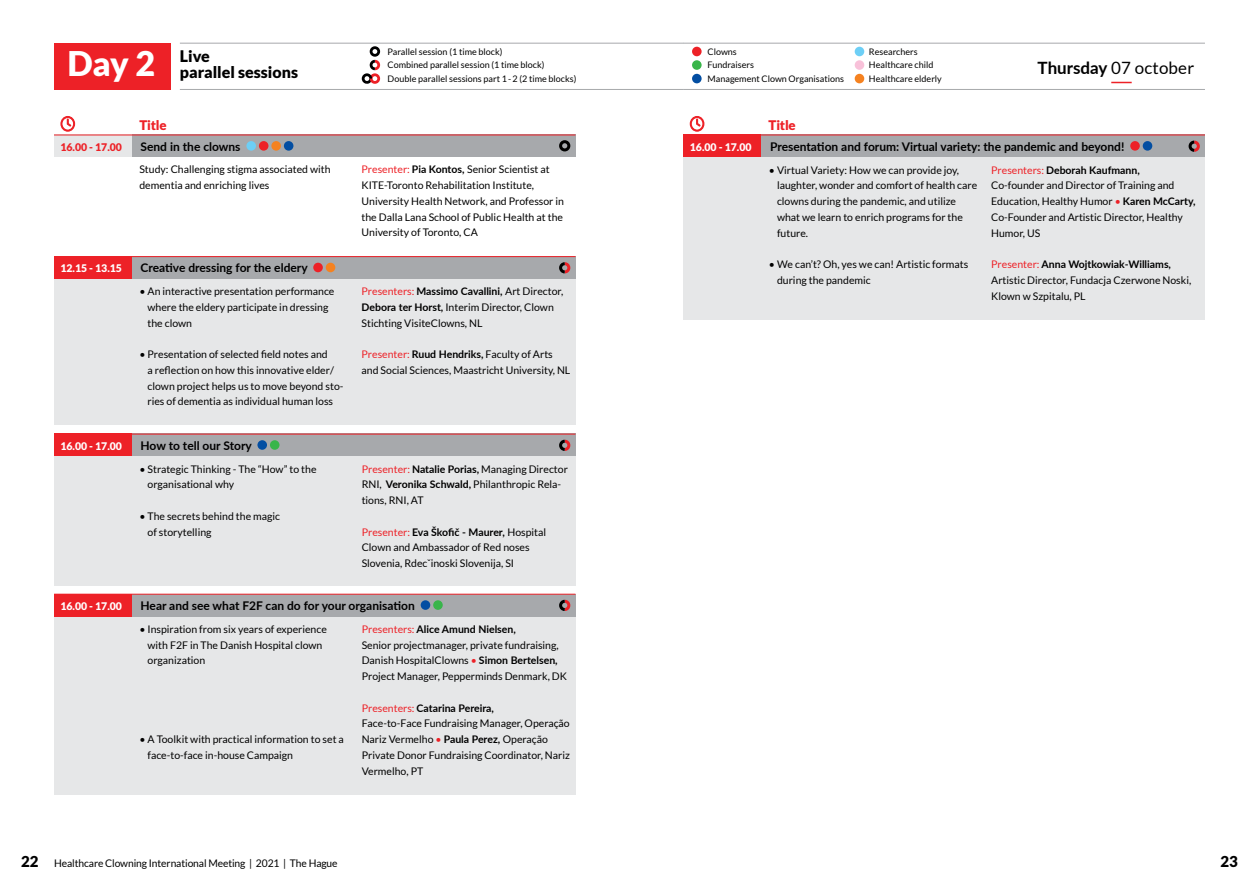
<style>
.page{position:relative;width:1259px;height:893px;background:#fff}
.page>*{position:absolute;margin:0;border:0;box-sizing:border-box;transform-origin:0 0}
.t1{font:900 33.9px "Lato";color:#fff}
.t2{font:16.95px "Lato";letter-spacing:.01em;color:#000}
.t3{font:900 15.9px/16.5px "Lato";color:#000}
.t4{font:900 15px "Lato";color:#000}
.t5{font:900 13.2px "Lato";letter-spacing:-.015em;color:#ed2127}
.t6{font:700 12px "Lato";color:#000}
.t7{font:10.5px/15.8px "Lato";color:#000}
.t8{font:900 10.5px "Lato";color:#fff}
.t9{font:900 10.5px "Lato";color:#ed2127}
.t10{font:9px/13.5px "Lato";color:#000}
.s1{font-weight:700}
.s2{color:#ed2127}
.s3{font-weight:900;font-size:15px}
</style>
<div class="page">
<hr style="left:683px;top:43px;width:522px;height:1px;background:#a7a9ac">
<hr style="left:180px;top:43px;width:504px;height:1px;background:#a7a9ac">
<div style="left:370px;top:46px;width:10px;height:11px;border:3px solid #000;border-radius:50%"></div>
<div style="left:692px;top:47px;width:9px;height:9px;background:#ed2127;border-radius:50%"></div>
<div style="left:854px;top:47px;width:10px;height:9px;background:#6dcff6;border-radius:50%"></div>
<div style="left:692px;top:60px;width:9px;height:10px;background:#39b54a;border-radius:50%"></div>
<div style="left:854px;top:60px;width:10px;height:10px;background:#f8c1d9;border-radius:50%"></div>
<svg style="left:361px;top:59px;width:20px;height:25px"></svg>
<div style="left:692px;top:74px;width:9px;height:9px;background:#034ea2;border-radius:50%"></div>
<div style="left:854px;top:74px;width:10px;height:9px;background:#f58220;border-radius:50%"></div>
<hr style="left:683px;top:89px;width:522px;height:1px;background:#a7a9ac">
<hr style="left:180px;top:89px;width:504px;height:1px;background:#a7a9ac">
<div style="left:54px;top:135px;width:78px;height:22px;background:#e6e7e8"></div>
<div style="left:132px;top:135px;width:443px;height:22px;background:#a7a9ac"></div>
<div style="left:246px;top:141px;width:10px;height:10px;background:#6dcff6;border-radius:50%"></div>
<div style="left:259px;top:141px;width:9px;height:10px;background:#ed2127;border-radius:50%"></div>
<div style="left:271px;top:141px;width:10px;height:10px;background:#f58220;border-radius:50%"></div>
<div style="left:284px;top:141px;width:9px;height:10px;background:#034ea2;border-radius:50%"></div>
<div style="left:559px;top:140px;width:11px;height:11px;border:3px solid #000;border-radius:50%"></div>
<div style="left:54px;top:43px;width:117px;height:46px;background:#ed2127"></div>
<svg style="left:1111px;top:82px;width:20px;height:1px"></svg>
<hr style="left:54px;top:135px;width:521px;height:1px;background:#ed2127">
<svg style="left:61px;top:116px;width:14px;height:15px"></svg>
<svg style="left:690px;top:116px;width:14px;height:15px"></svg>
<div style="left:54px;top:257px;width:521px;height:168px;background:#e6e7e8"></div>
<div style="left:54px;top:256px;width:78px;height:23px;background:#ed2127"></div>
<div style="left:132px;top:256px;width:443px;height:23px;background:#a7a9ac"></div>
<div style="left:313px;top:263px;width:10px;height:9px;background:#ed2127;border-radius:50%"></div>
<div style="left:326px;top:263px;width:9px;height:9px;background:#f58220;border-radius:50%"></div>
<svg style="left:559px;top:262px;width:12px;height:12px"></svg>
<hr style="left:54px;top:256px;width:521px;height:1px;background:#ed2127">
<div style="left:54px;top:434px;width:521px;height:151px;background:#e6e7e8"></div>
<div style="left:54px;top:434px;width:78px;height:22px;background:#ed2127"></div>
<div style="left:132px;top:434px;width:443px;height:22px;background:#a7a9ac"></div>
<div style="left:257px;top:440px;width:10px;height:10px;background:#034ea2;border-radius:50%"></div>
<div style="left:270px;top:440px;width:9px;height:10px;background:#39b54a;border-radius:50%"></div>
<svg style="left:559px;top:439px;width:12px;height:12px"></svg>
<hr style="left:54px;top:434px;width:521px;height:1px;background:#ed2127">
<div style="left:54px;top:594px;width:521px;height:201px;background:#e6e7e8"></div>
<div style="left:54px;top:594px;width:78px;height:22px;background:#ed2127"></div>
<div style="left:132px;top:594px;width:443px;height:22px;background:#a7a9ac"></div>
<div style="left:421px;top:600px;width:9px;height:10px;background:#034ea2;border-radius:50%"></div>
<div style="left:433px;top:600px;width:10px;height:10px;background:#39b54a;border-radius:50%"></div>
<svg style="left:559px;top:599px;width:12px;height:12px"></svg>
<hr style="left:54px;top:594px;width:521px;height:1px;background:#ed2127">
<div style="left:683px;top:135px;width:522px;height:184px;background:#e6e7e8"></div>
<div style="left:683px;top:135px;width:78px;height:22px;background:#ed2127"></div>
<div style="left:761px;top:135px;width:444px;height:22px;background:#a7a9ac"></div>
<div style="left:1130px;top:141px;width:9px;height:10px;background:#ed2127;border-radius:50%"></div>
<div style="left:1142px;top:141px;width:10px;height:10px;background:#034ea2;border-radius:50%"></div>
<svg style="left:1188px;top:140px;width:12px;height:12px"></svg>
<hr style="left:683px;top:135px;width:522px;height:1px;background:#ed2127">
<p class="t10" style="left:388px;top:45px;width:190px">Parallel session (1 time block)<br>Combined parallel session (1 time block)<br>Double parallel sessions part 1-2 (2 time blocks)</p>
<p class="t10" style="left:707px;top:45px;width:138px">Clowns<br>Fundraisers<br>Management Clown Organisations</p>
<p class="t10" style="left:869px;top:45px;width:74px">Researchers<br>Healthcare child<br>Healthcare elderly</p>
<h3 class="t3" style="left:180px;top:48px;width:120px">Live<br>parallel sessions</h3>
<h1 class="t1" style="left:67px;top:44px;width:89px">Day 2</h1>
<h2 class="t2" style="left:1037px;top:58px;width:158px"><span class="s1">Thursday</span> 07 october</h2>
<p class="t5" style="left:139px;top:117px;width:29px">Title</p>
<p class="t5" style="left:768px;top:117px;width:29px">Title</p>
<p class="t9" style="left:60px;top:141px;width:63px">16.00 - 17.00</p>
<p class="t6" style="left:141px;top:137px;width:101px">Send in the clowns</p>
<p class="t7" style="left:139px;top:161px;width:193px">Study: Challenging stigma associated with dementia and enriching lives</p>
<p class="t7" style="left:361px;top:161px;width:204px"><span class="s2">Presenter:</span> <span class="s1">Pia Kontos,</span> Senior Scientist at KITE-Toronto Rehabilitation Institute, University Health Network, and Professor in the Dalla Lana School of Public Health at the University of Toronto, CA</p>
<p class="t8" style="left:60px;top:262px;width:63px">12.15 - 13.15</p>
<p class="t6" style="left:141px;top:259px;width:169px">Creative dressing for the eldery</p>
<p class="t7" style="left:147px;top:283px;width:188px;text-indent:-8px">• An interactive presentation performance where the eldery participate in dressing the clown</p>
<p class="t7" style="left:147px;top:346px;width:197px;text-indent:-8px">• Presentation of selected field notes and<br>a reflection on how this innovative elder/ clown project helps us to move beyond sto&shy;ries of dementia as individual human loss</p>
<p class="t8" style="left:60px;top:440px;width:63px">16.00 - 17.00</p>
<p class="t6" style="left:141px;top:437px;width:113px">How to tell our Story</p>
<p class="t7" style="left:147px;top:461px;width:170px;text-indent:-8px">• Strategic Thinking - The “How” to the organisational why</p>
<p class="t7" style="left:147px;top:508px;width:134px;text-indent:-8px">• The secrets behind the magic of storytelling</p>
<p class="t7" style="left:361px;top:283px;width:203px"><span class="s2">Presenters:</span> <span class="s1">Massimo Cavallini,</span> Art Director,<br><span class="s1">Debora ter Horst,</span> Interim Director, Clown<br>Stichting VisiteClowns, NL</p>
<p class="t7" style="left:361px;top:346px;width:210px"><span class="s2">Presenter:</span> <span class="s1">Ruud Hendriks,</span> Faculty of Arts and Social Sciences, Maastricht University, NL</p>
<p class="t7" style="left:362px;top:461px;width:208px"><span class="s2">Presenter:</span> <span class="s1">Natalie Porias,</span> Managing Director<br>RNI, <span class="s1">Veronika Schwald,</span> Philanthropic Rela&shy;tions, RNI, AT</p>
<p class="t7" style="left:362px;top:524px;width:186px"><span class="s2">Presenter:</span> <span class="s1">Eva Škofič - Maurer,</span> Hospital<br>Clown and Ambassador of Red noses<br>Slovenia, Rdecˇinoski Slovenija, SI</p>
<p class="t8" style="left:60px;top:600px;width:63px">16.00 - 17.00</p>
<p class="t6" style="left:141px;top:597px;width:276px">Hear and see what F2F can do for your organisation</p>
<p class="t7" style="left:147px;top:621px;width:181px;text-indent:-8px">• Inspiration from six years of experience with F2F in The Danish Hospital clown organization</p>
<p class="t7" style="left:362px;top:621px;width:207px"><span class="s2">Presenters:</span> <span class="s1">Alice Amund Nielsen,<br></span>Senior projectmanager, private fundraising, Danish HospitalClowns <span class="s2">•</span> <span class="s1">Simon Bertelsen, </span>Project Manager, Pepperminds Denmark, DK</p>
<p class="t7" style="left:362px;top:700px;width:210px"><span class="s2">Presenters:</span> <span class="s1">Catarina Pereira,<br></span>Face-to-Face Fundraising Manager, Operação Nariz Vermelho <span class="s2">•</span> <span class="s1">Paula Perez,</span> Operação Private Donor Fundraising Coordinator, Nariz Vermelho, PT</p>
<p class="t7" style="left:147px;top:731px;width:198px;text-indent:-8px">• A Toolkit with practical information to set a face-to-face in-house Campaign</p>
<p class="t8" style="left:690px;top:141px;width:63px">16.00 - 17.00</p>
<p class="t6" style="left:770px;top:137px;width:356px">Presentation and forum: Virtual variety: the pandemic and beyond!</p>
<p class="t7" style="left:777px;top:162px;width:202px;text-indent:-8px">• Virtual Variety: How we can provide joy, laughter, wonder and comfort of health care clowns during the pandemic, and utilize what we learn to enrich programs for the future.</p>
<p class="t7" style="left:777px;top:256px;width:193px;text-indent:-8px">• We can’t? Oh, yes we can! Artistic formats during the pandemic</p>
<p class="t7" style="left:991px;top:162px;width:206px"><span class="s2">Presenters:</span> <span class="s1">Deborah Kaufmann, </span>Co-founder and Director of Training and Education, Healthy Humor <span class="s2">•</span> <span class="s1">Karen McCarty, </span>Co-Founder and Artistic Director, Healthy Humor, US</p>
<p class="t7" style="left:991px;top:256px;width:202px"><span class="s2">Presenter:</span> <span class="s1">Anna Wojtkowiak-Williams,<br></span>Artistic Director, Fundacja Czerwone Noski,<br>Klown w Szpitalu, PL</p>
<p class="t7" style="left:21px;top:855px;width:318px"><span class="s3">22</span> Healthcare Clowning International Meeting | 2021 | The Hague</p>
<h3 class="t4" style="left:1220px;top:853px;width:19px">23</h3>
</div>
